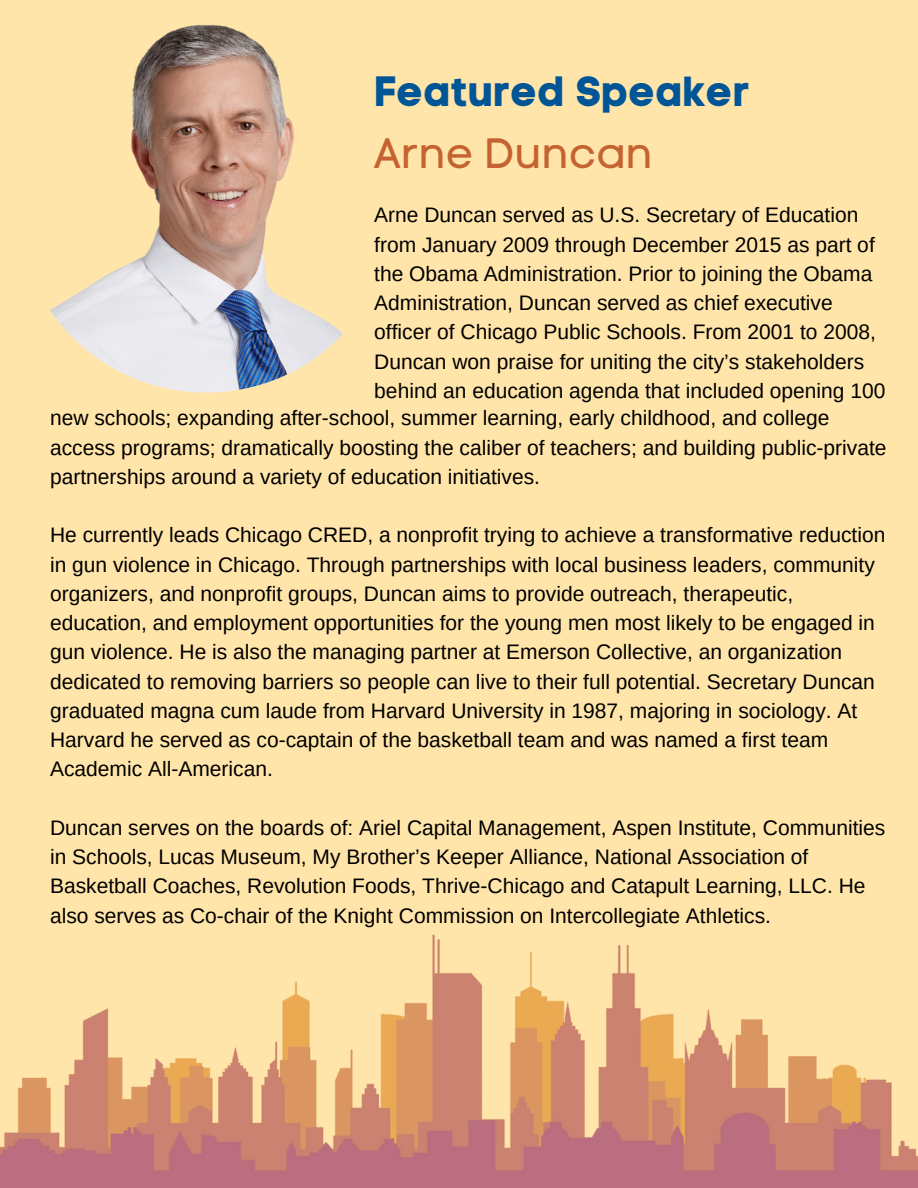
<style>
.page{position:relative;width:918px;height:1188px;background:#ffe5a9}
.page>*{position:absolute;margin:0;border:0;box-sizing:border-box;transform-origin:0 0}
.t1{font:42px "Code Pro Bold LC";color:#005596}
.t2{font:42px "Code Pro Normal LC";color:#c56231}
.t3{font:21px/29.2px "Arimo";color:#000}
</style>
<div class="page">
<img style="left:0;top:934px;width:918px;height:254px">
<img style="left:17px;top:14px;width:379px;height:379px;border-radius:50%">
<p class="t1" style="left:374px;top:67px;width:378px">Featured Speaker</p>
<p class="t2" style="left:374px;top:128px;width:280px">Arne Duncan</p>
<p class="t3" style="left:374px;top:201px;width:513px">Arne Duncan served as U.S. Secretary of Education from January 2009 through December 2015 as part of the Obama Administration. Prior to joining the Obama Administration, Duncan served as chief executive officer of Chicago Public Schools. From 2001 to 2008, Duncan won praise for uniting the city’s stakeholders behind an education agenda that included opening 100</p>
<p class="t3" style="left:50px;top:403px;width:838px">new schools; expanding after-school, summer learning, early childhood, and college access programs; dramatically boosting the caliber of teachers; and building public-private partnerships around a variety of education initiatives.</p>
<p class="t3" style="left:50px;top:520px;width:837px">He currently leads Chicago CRED, a nonprofit trying to achieve a transformative reduction in gun violence in Chicago. Through partnerships with local business leaders, community organizers, and nonprofit groups, Duncan aims to provide outreach, therapeutic, education, and employment opportunities for the young men most likely to be engaged in gun violence. He is also the managing partner at Emerson Collective, an organization dedicated to removing barriers so people can live to their full potential. Secretary Duncan graduated magna cum laude from Harvard University in 1987, majoring in sociology. At Harvard he served as co-captain of the basketball team and was named a first team Academic All-American.</p>
<p class="t3" style="left:50px;top:813px;width:837px">Duncan serves on the boards of: Ariel Capital Management, Aspen Institute, Communities in Schools, Lucas Museum, My Brother’s Keeper Alliance, National Association of Basketball Coaches, Revolution Foods, Thrive-Chicago and Catapult Learning, LLC. He also serves as Co-chair of the Knight Commission on Intercollegiate Athletics.</p>
</div>
